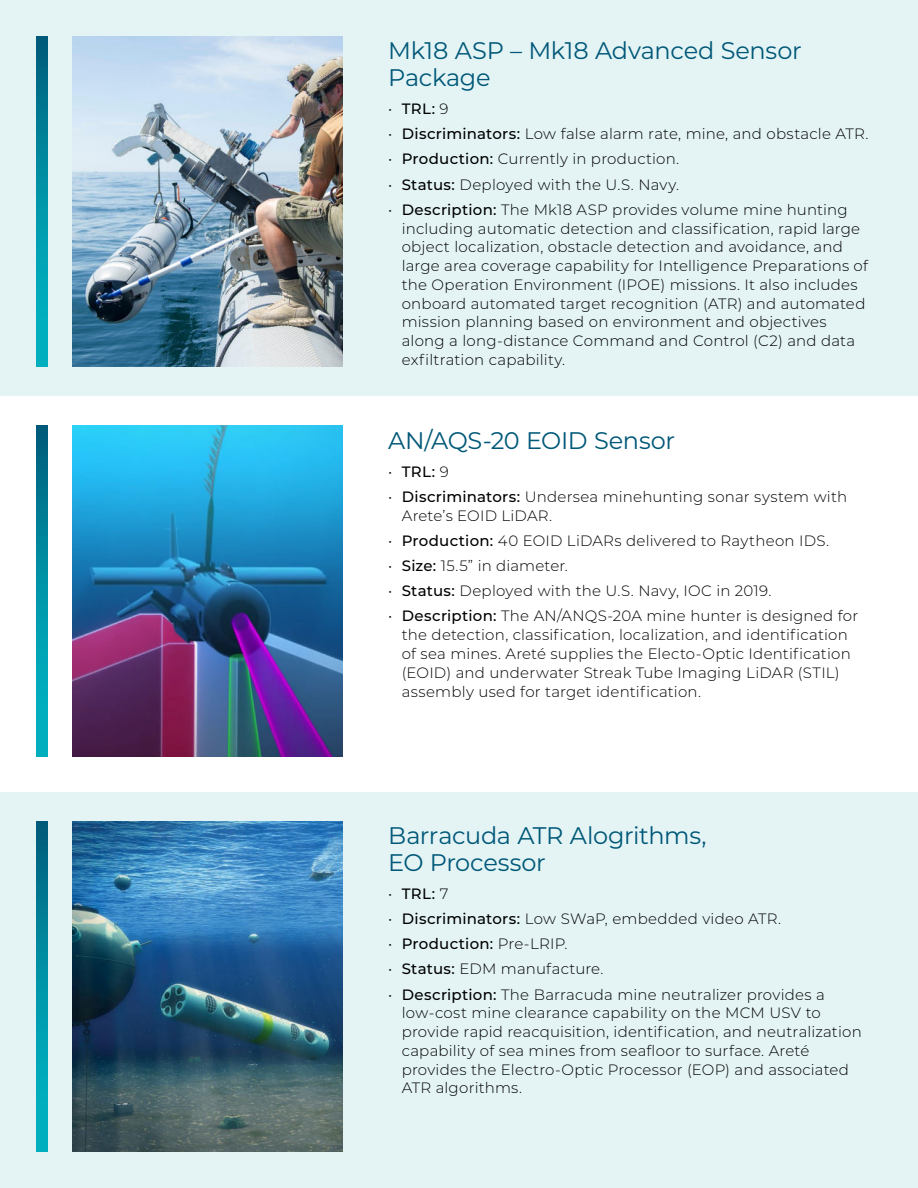
<style>
.page{position:relative;width:918px;height:1188px;background:#fff}
.page>*{position:absolute;margin:0;border:0;box-sizing:border-box;transform-origin:0 0}
.t1{font:24px/27px "Montserrat";letter-spacing:-.015em;color:#005878}
.t2{font:300 15px/18.8px "Montserrat";letter-spacing:.015em;color:#000}
.t3{font:500 15px "Montserrat";letter-spacing:.02em;color:#000}
.s1{font-weight:300}
.s2{font-weight:500}
</style>
<div class="page">
<div style="left:0;top:792px;width:918px;height:396px;background:#e4f4f5"></div>
<div style="left:0;top:0;width:918px;height:396px;background:#e4f4f5"></div>
<svg style="left:36px;top:821px;width:11px;height:331px;background:#008fa4"></svg>
<svg style="left:36px;top:426px;width:11px;height:330px;background:#008fa4"></svg>
<svg style="left:36px;top:36px;width:11px;height:331px;background:#008fa4"></svg>
<img style="left:72px;top:821px;width:270px;height:331px">
<img style="left:72px;top:426px;width:270px;height:330px">
<img style="left:72px;top:36px;width:270px;height:331px">
<h1 class="t1" style="left:388px;top:38px;width:415px">Mk18 ASP – Mk18 Advanced Sensor<br>Package</h1>
<p class="t3" style="left:388px;top:103px;width:62px"><span class="s1">•</span> TRL: <span class="s1">9</span></p>
<p class="t2" style="left:388px;top:125px;width:482px">• <span class="s2">Discriminators:</span> Low false alarm rate, mine, and obstacle ATR.</p>
<p class="t2" style="left:388px;top:150px;width:293px">• <span class="s2">Production:</span> Currently in production.</p>
<p class="t2" style="left:388px;top:175px;width:292px">• <span class="s2">Status:</span> Deployed with the U.S. Navy.</p>
<p class="t2" style="left:402px;top:201px;width:468px;text-indent:-14px">• <span class="s2">Description:</span> The Mk18 ASP provides volume mine hunting including automatic detection and classification, rapid large object localization, obstacle detection and avoidance, and large area coverage capability for Intelligence Preparations of the Operation Environment (IPOE) missions. It also includes onboard automated target recognition (ATR) and automated mission planning based on environment and objectives along a long-distance Command and Control (C2) and data exfiltration capability.</p>
<h1 class="t1" style="left:388px;top:428px;width:288px">AN/AQS-20 EOID Sensor</h1>
<p class="t3" style="left:388px;top:465px;width:62px"><span class="s1">•</span> TRL: <span class="s1">9</span></p>
<p class="t2" style="left:402px;top:488px;width:447px;text-indent:-14px">• <span class="s2">Discriminators:</span> Undersea minehunting sonar system with<br>Arete’s EOID LiDAR.</p>
<p class="t2" style="left:388px;top:532px;width:442px">• <span class="s2">Production:</span> 40 EOID LiDARs delivered to Raytheon IDS.</p>
<p class="t2" style="left:388px;top:557px;width:181px">• <span class="s2">Size:</span> 15.5” in diameter.</p>
<p class="t2" style="left:388px;top:582px;width:385px">• <span class="s2">Status:</span> Deployed with the U.S. Navy, IOC in 2019.</p>
<p class="t2" style="left:402px;top:607px;width:458px;text-indent:-14px">• <span class="s2">Description:</span> The AN/ANQS-20A mine hunter is designed for the detection, classification, localization, and identification of sea mines. Areté supplies the Electo-Optic Identification (EOID) and underwater Streak Tube Imaging LiDAR (STIL) assembly used for target identification.</p>
<h1 class="t1" style="left:388px;top:823px;width:320px">Barracuda ATR Alogrithms,<br>EO Processor</h1>
<p class="t3" style="left:388px;top:887px;width:62px"><span class="s1">•</span> TRL: <span class="s1">7</span></p>
<p class="t2" style="left:388px;top:910px;width:395px">• <span class="s2">Discriminators:</span> Low SWaP, embedded video ATR.</p>
<p class="t3" style="left:388px;top:938px;width:181px"><span class="s1">•</span> Production: <span class="s1">Pre-LRIP.</span></p>
<p class="t2" style="left:388px;top:960px;width:217px">• <span class="s2">Status:</span> EDM manufacture.</p>
<p class="t2" style="left:402px;top:986px;width:462px;text-indent:-14px">• <span class="s2">Description:</span> The Barracuda mine neutralizer provides a low-cost mine clearance capability on the MCM USV to provide rapid reacquisition, identification, and neutralization capability of sea mines from seafloor to surface. Areté provides the Electro-Optic Processor (EOP) and associated ATR algorithms.</p>
</div>
